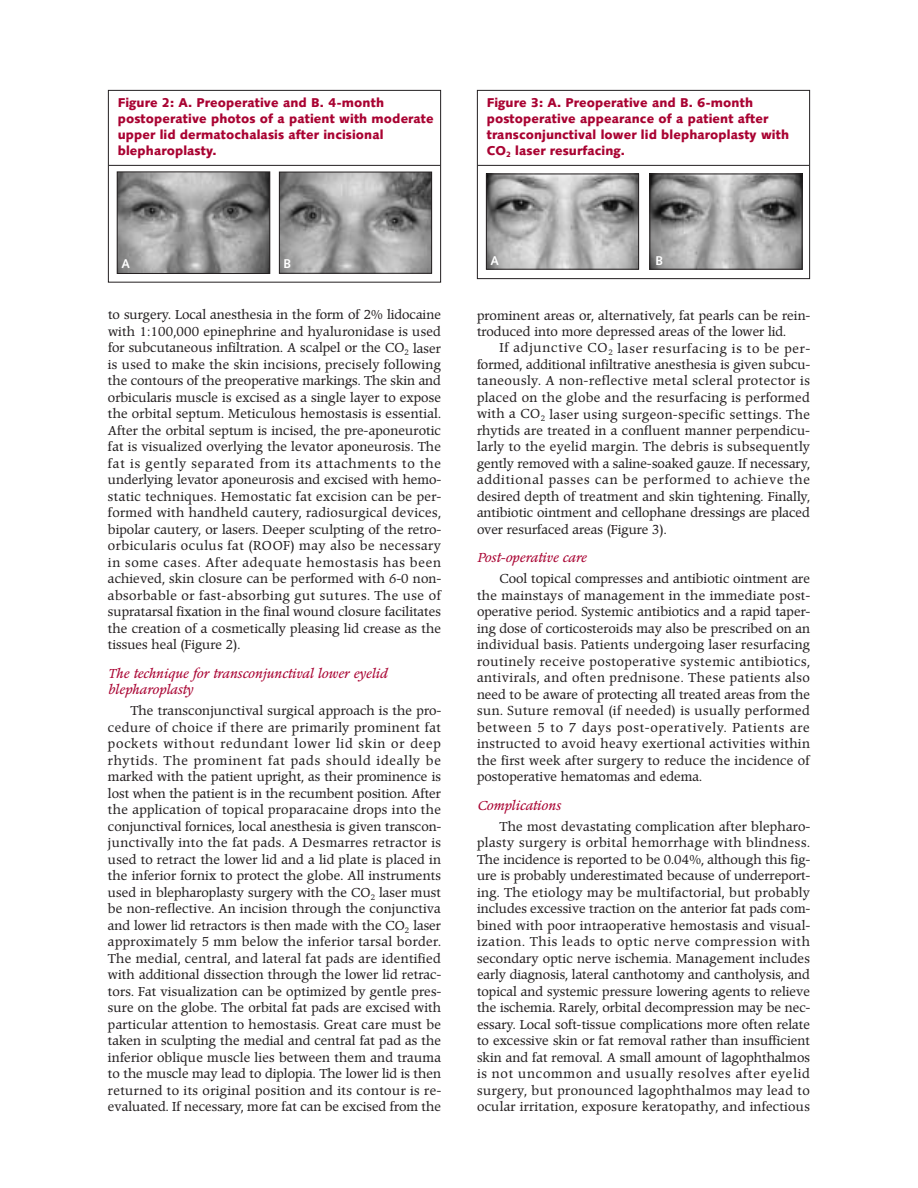
<style>
.page{position:relative;width:918px;height:1188px;background:#fff}
.page>*{position:absolute;margin:0;border:0;box-sizing:border-box;transform-origin:0 0}
.t1{font:12.75px/16.5px "Poppl Pontifex BE";color:#231f20;text-align:justify}
.t2{font:900 12.75px/15.8px "Syntax";letter-spacing:.005em;color:#a90332}
.t3{font:italic 12.75px/16.5px "Poppl Pontifex BE";letter-spacing:.005em;color:#a90332}
.t4{font:700 12.75px "Syntax";color:#fff}
</style>
<div class="page">
<hr style="left:478px;top:165px;width:331px;height:1px;background:#231f20">
<div style="left:477px;top:90px;width:333px;height:189px;border:1px solid #231f20"></div>
<img style="left:652px;top:176px;width:148px;height:92px">
<div style="left:650px;top:174px;width:152px;height:96px;border:1px solid #231f20"></div>
<img style="left:488px;top:176px;width:149px;height:92px">
<div style="left:486px;top:174px;width:153px;height:96px;border:1px solid #231f20"></div>
<hr style="left:109px;top:165px;width:331px;height:1px;background:#231f20">
<div style="left:108px;top:90px;width:333px;height:193px;border:1px solid #231f20"></div>
<img style="left:281px;top:174px;width:149px;height:98px">
<div style="left:279px;top:172px;width:153px;height:102px;border:1px solid #231f20"></div>
<img style="left:119px;top:174px;width:149px;height:98px">
<div style="left:117px;top:172px;width:153px;height:102px;border:1px solid #231f20"></div>
<p class="t2" style="left:118px;top:96px;width:318px">Figure 2: A. Preoperative and B. 4-month postoperative photos of a patient with moderate upper lid dermatochalasis after incisional blepharoplasty.</p>
<p class="t2" style="left:487px;top:96px;width:304px">Figure 3: A. Preoperative and B. 6-month postoperative appearance of a patient after transconjunctival lower lid blepharoplasty with CO<sub>2</sub> laser resurfacing.</p>
<p class="t4" style="left:122px;top:259px;width:10px">A</p>
<p class="t4" style="left:284px;top:259px;width:9px">B</p>
<p class="t4" style="left:491px;top:256px;width:10px">A</p>
<p class="t4" style="left:656px;top:256px;width:9px">B</p>
<p class="t1" style="left:108px;top:308px;width:335px">to surgery. Local anesthesia in the form of 2% lidocaine with 1:100,000 epinephrine and hyaluronidase is used for subcutaneous infiltration. A scalpel or the CO<sub>2</sub> laser is used to make the skin incisions, precisely following the contours of the preoperative markings. The skin and orbicularis muscle is excised as a single layer to expose the orbital septum. Meticulous hemostasis is essential.<br>After the orbital septum is incised, the pre-aponeurotic fat is visualized overlying the levator aponeurosis. The fat is gently separated from its attachments to the underlying levator aponeurosis and excised with hemo&shy;static techniques. Hemostatic fat excision can be per&shy;formed with handheld cautery, radiosurgical devices, bipolar cautery, or lasers. Deeper sculpting of the retro&shy;orbicularis oculus fat (ROOF) may also be necessary in some cases. After adequate hemostasis has been achieved, skin closure can be performed with 6-0 non&shy;absorbable or fast-absorbing gut sutures. The use of supratarsal fixation in the final wound closure facilitates the creation of a cosmetically pleasing lid crease as the tissues heal (Figure 2).</p>
<p class="t3" style="left:108px;top:666px;width:281px">The technique for transconjunctival lower eyelid blepharoplasty</p>
<p class="t1" style="left:108px;top:704px;width:335px;text-indent:22px">The transconjunctival surgical approach is the pro&shy;cedure of choice if there are primarily prominent fat pockets without redundant lower lid skin or deep rhytids. The prominent fat pads should ideally be marked with the patient upright, as their prominence is lost when the patient is in the recumbent position. After the application of topical proparacaine drops into the conjunctival fornices, local anesthesia is given transcon&shy;junctivally into the fat pads. A Desmarres retractor is used to retract the lower lid and a lid plate is placed in the inferior fornix to protect the globe. All instruments used in blepharoplasty surgery with the CO<sub>2</sub> laser must be non-reflective. An incision through the conjunctiva and lower lid retractors is then made with the CO<sub>2</sub> laser approximately 5 mm below the inferior tarsal border.<br>The medial, central, and lateral fat pads are identified with additional dissection through the lower lid retrac&shy;tors. Fat visualization can be optimized by gentle pres&shy;sure on the globe. The orbital fat pads are excised with particular attention to hemostasis. Great care must be taken in sculpting the medial and central fat pad as the inferior oblique muscle lies between them and trauma to the muscle may lead to diplopia. The lower lid is then returned to its original position and its contour is re&shy;evaluated. If necessary, more fat can be excised from the</p>
<p class="t1" style="left:477px;top:308px;width:335px">prominent areas or, alternatively, fat pearls can be rein&shy;troduced into more depressed areas of the lower lid.</p>
<p class="t1" style="left:477px;top:341px;width:335px;text-indent:22px">If adjunctive CO<sub>2</sub> laser resurfacing is to be per&shy;formed, additional infiltrative anesthesia is given subcu&shy;taneously. A non-reflective metal scleral protector is placed on the globe and the resurfacing is performed with a CO<sub>2</sub> laser using surgeon-specific settings. The rhytids are treated in a confluent manner perpendicu&shy;larly to the eyelid margin. The debris is subsequently gently removed with a saline-soaked gauze. If necessary, additional passes can be performed to achieve the desired depth of treatment and skin tightening. Finally, antibiotic ointment and cellophane dressings are placed over resurfaced areas (Figure 3).</p>
<p class="t3" style="left:477px;top:551px;width:111px">Post-operative care</p>
<p class="t1" style="left:477px;top:572px;width:335px;text-indent:22px">Cool topical compresses and antibiotic ointment are the mainstays of management in the immediate post&shy;operative period. Systemic antibiotics and a rapid taper&shy;ing dose of corticosteroids may also be prescribed on an individual basis. Patients undergoing laser resurfacing routinely receive postoperative systemic antibiotics, antivirals, and often prednisone. These patients also need to be aware of protecting all treated areas from the sun. Suture removal (if needed) is usually performed between 5 to 7 days post-operatively. Patients are instructed to avoid heavy exertional activities within the first week after surgery to reduce the incidence of postoperative hematomas and edema.</p>
<p class="t3" style="left:477px;top:798px;width:85px">Complications</p>
<p class="t1" style="left:477px;top:819px;width:335px;text-indent:22px">The most devastating complication after blepharo&shy;plasty surgery is orbital hemorrhage with blindness.<br>The incidence is reported to be 0.04%, although this fig&shy;ure is probably underestimated because of underreport&shy;ing. The etiology may be multifactorial, but probably includes excessive traction on the anterior fat pads com&shy;bined with poor intraoperative hemostasis and visual&shy;ization. This leads to optic nerve compression with secondary optic nerve ischemia. Management includes early diagnosis, lateral canthotomy and cantholysis, and topical and systemic pressure lowering agents to relieve the ischemia. Rarely, orbital decompression may be nec&shy;essary. Local soft-tissue complications more often relate to excessive skin or fat removal rather than insufficient skin and fat removal. A small amount of lagophthalmos is not uncommon and usually resolves after eyelid surgery, but pronounced lagophthalmos may lead to ocular irritation, exposure keratopathy, and infectious</p>
</div>
